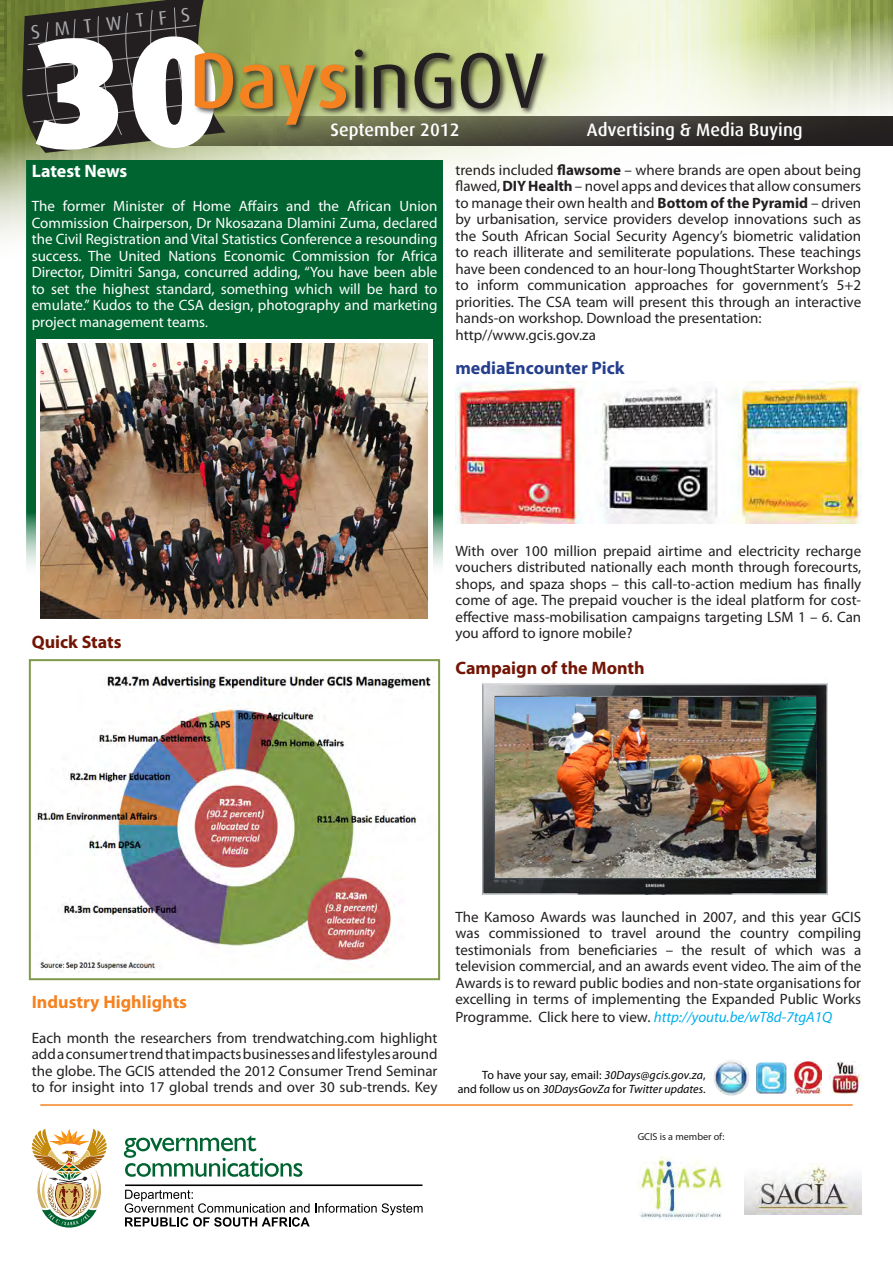
<style>
.page{position:relative;width:893px;height:1263px;background:#fff}
.page>*{position:absolute;margin:0;border:0;box-sizing:border-box;transform-origin:0 0}
.t1{font:78.75px "Dax";color:#231f20}
.t2{font:19.5px "Dax";color:#a8a9ad}
.t3{font:500 18px "Dax";color:#fff}
.t4{font:700 18px "Myriad Pro";color:#721505}
.t5{font:700 18px "Myriad Pro";color:#f58220}
.t6{font:700 18px "Myriad Pro";color:#253f8e}
.t7{font:700 18px "Myriad Pro";letter-spacing:-.005em;color:#fff}
.t8{font:15px/16.5px "Myriad Pro";color:#231f20;text-align:justify}
.t9{font:15px/16.5px "Myriad Pro";color:#fff;text-align:justify}
.t10{font:italic 15px "Myriad Pro";color:#00aeef}
.t11{font:italic 12px "Myriad Pro";color:#000}
.t12{font:12px "Myriad Pro";letter-spacing:.01em;color:#000}
.t13{font:10.2px "Myriad Pro";color:#231f20}
.s1{font-weight:500;color:#f58220}
.s2{font-size:13.5px}
.s3{font-weight:700}
.s4{font-style:normal;color:#231f20}
.s5{font-style:italic}
.s6{font-style:normal}
</style>
<div class="page">
<img style="left:0;top:0;width:893px;height:266px">
<div style="left:27px;top:160px;width:416px;height:420px;background:#006431"></div>
<svg style="left:226px;top:116px;width:667px;height:30px;background:#3f3e34"></svg>
<div style="left:194px;top:48px;width:356px;height:84px;background:#231f20;opacity:.75"></div>
<hr style="left:125px;top:1184px;width:297px;height:2px;background:#000">
<svg style="left:125px;top:1190px;width:298px;height:36px"></svg>
<svg style="left:124px;top:1135px;width:178px;height:42px"></svg>
<img style="left:31px;top:1129px;width:76px;height:98px">
<hr style="left:40px;top:1104px;width:813px;height:2px;background:#f58220">
<img style="left:744px;top:1164px;width:117px;height:51px">
<img style="left:638px;top:1157px;width:85px;height:63px">
<img style="left:35px;top:673px;width:396px;height:298px">
<div style="left:29px;top:659px;width:411px;height:321px;border:2px solid #7f9a4b"></div>
<div style="left:36px;top:339px;width:397px;height:287px;background:#fff"></div>
<img style="left:41px;top:344px;width:387px;height:275px">
<img style="left:756px;top:1062px;width:31px;height:31px">
<img style="left:713px;top:1059px;width:36px;height:36px;border-radius:18px">
<img style="left:829px;top:1062px;width:32px;height:31px">
<img style="left:794px;top:1062px;width:28px;height:31px">
<img style="left:455px;top:382px;width:406px;height:141px">
<img style="left:482px;top:683px;width:345px;height:211px">
<img style="left:495px;top:698px;width:320px;height:180px">
<svg style="left:21px;top:0;width:205px;height:153px;background:#3d3d31"></svg>
<p class="t2" style="left:30px;top:21px;width:162px;rotate:-6deg">S M T W T F S</p>
<p class="t1" style="left:189px;top:37px;width:357px"><span class="s1">Days</span>inGOV</p>
<p class="t3" style="left:331px;top:119px;width:130px">September 2012</p>
<p class="t3" style="left:587px;top:119px;width:217px">Advertising &amp; Media Buying</p>
<p class="t7" style="left:32px;top:159px;width:97px">Latest News</p>
<p class="t9" style="left:32px;top:198px;width:407px">The former Minister of Home Affairs and the African Union Commission Chairperson, Dr Nkosazana Dlamini Zuma, declared the Civil Registration and Vital Statistics Conference a resounding success. The United Nations Economic Commission for Africa Director, Dimitri Sanga, concurred adding, “You have been able to set the highest standard, something which will be hard to emulate.” Kudos to the CSA design, photography and marketing project management teams<span class="s2">.</span></p>
<p class="t8" style="left:455px;top:161px;width:407px">trends included <span class="s3">flawsome</span> – where brands are open about being flawed, <span class="s3">DIY Health</span> – novel apps and devices that allow consumers to manage their own health and <span class="s3">Bottom of the Pyramid</span> – driven by urbanisation, service providers develop innovations such as the South African Social Security Agency’s biometric validation to reach illiterate and semiliterate populations. These teachings have been condenced to an hour-long ThoughtStarter Workshop to inform communication approaches for government’s 5+2 priorities. The CSA team will present this through an interactive hands-on workshop. Download the presentation:</p>
<p class="t8" style="left:455px;top:326px;width:142px">http//www.gcis.gov.za</p>
<p class="t6" style="left:455px;top:356px;width:171px">mediaEncounter Pick</p>
<p class="t4" style="left:32px;top:630px;width:91px">Quick Stats</p>
<p class="t8" style="left:455px;top:542px;width:407px">With over 100 million prepaid airtime and electricity recharge vouchers distributed nationally each month through forecourts, shops, and spaza shops – this call-to-action medium has finally come of age. The prepaid voucher is the ideal platform for cost&shy;effective mass-mobilisation campaigns targeting LSM 1 – 6. Can you afford to ignore mobile?</p>
<p class="t4" style="left:455px;top:656px;width:191px">Campaign of the Month</p>
<p class="t5" style="left:32px;top:990px;width:157px">Industry Highlights</p>
<p class="t8" style="left:32px;top:1029px;width:407px">Each month the researchers from trendwatching.com highlight add a consumer trend that impacts businesses and lifestyles around the globe. The GCIS attended the 2012 Consumer Trend Seminar to for insight into 17 global trends and over 30 sub-trends. Key</p>
<p class="t8" style="left:455px;top:908px;width:407px">The Kamoso Awards was launched in 2007, and this year GCIS was commissioned to travel around the country compiling testimonials from beneficiaries – the result of which was a television commercial, and an awards event video. The aim of the Awards is to reward public bodies and non-state organisations for excelling in terms of implementing the Expanded Public Works</p>
<p class="t10" style="left:455px;top:1008px;width:378px"><span class="s4">Programme. Click here to view.</span> http://youtu.be/wT8d-7tgA1Q</p>
<p class="t12" style="left:482px;top:1067px;width:225px">To have your say, email: <span class="s5">30Days@gcis.gov.za</span>,</p>
<p class="t11" style="left:458px;top:1081px;width:249px"><span class="s6">and follow us on</span> 30DaysGovZa <span class="s6">for</span> Twitter updates<span class="s6">.</span></p>
<p class="t13" style="left:638px;top:1130px;width:88px">GCIS is a member of:</p>
</div>
